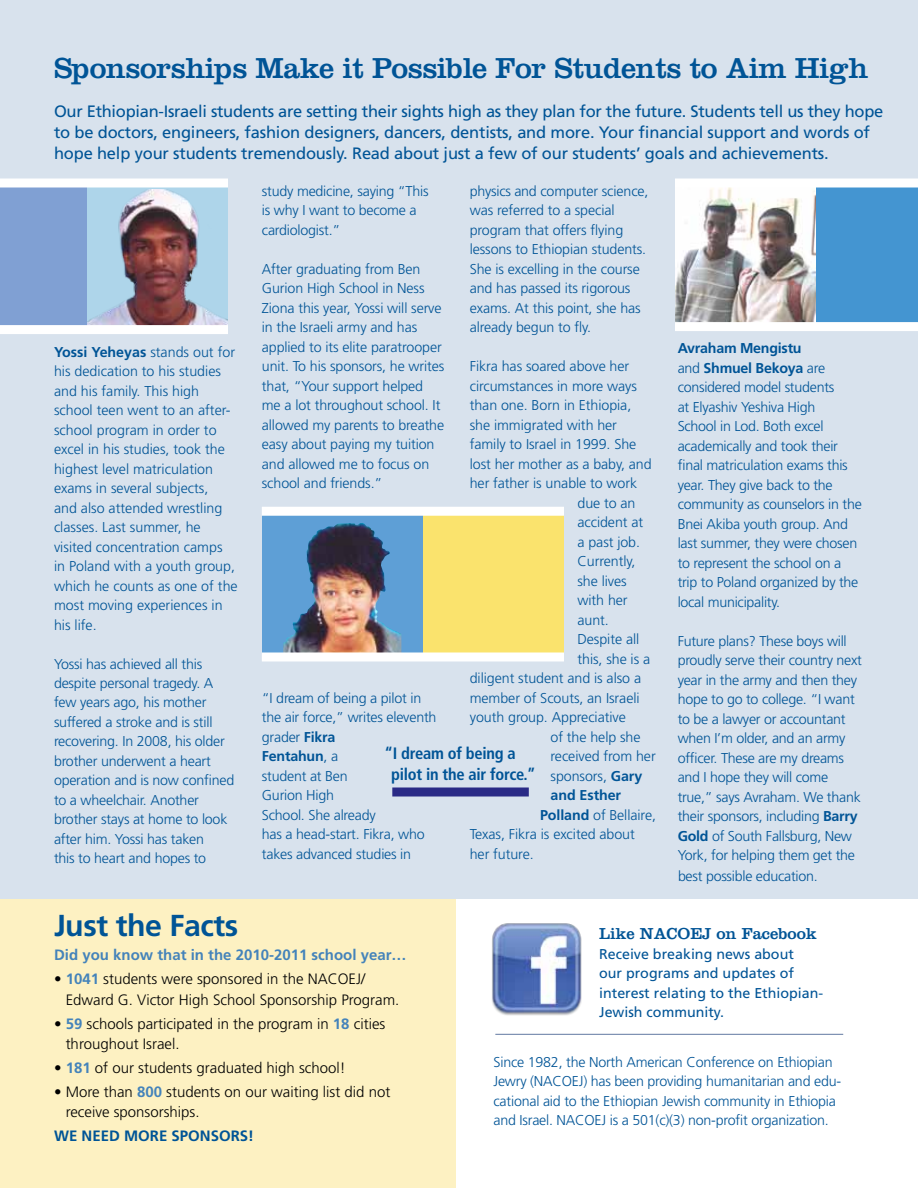
<style>
.page{position:relative;width:918px;height:1188px;background:#fff}
.page>*{position:absolute;margin:0;border:0;box-sizing:border-box;transform-origin:0 0}
.t1{font:700 30.3px "Frutiger";letter-spacing:-.015em;color:#005496}
.t2{font:30px "Clarendon";letter-spacing:-.015em;color:#005496}
.t3{font:16.5px/21px "Frutiger";letter-spacing:-.01em;color:#005496}
.t4{font:700 condensed 16.5px/21px "Frutiger";letter-spacing:-.015em;color:#005496}
.t5{font:16.5px "Clarendon";color:#005496}
.t6{font:300 15px/20.2px "Frutiger";color:#000}
.t7{font:700 15px "Frutiger";color:#4483ba}
.t8{font:700 15px "Frutiger";color:#005496}
.t9{font:300 14.25px/19.5px "Frutiger";letter-spacing:-.015em;color:#005496}
.t10{font:14.25px/19.5px "Frutiger";color:#005496}
.t11{font:700 14.25px "Frutiger";letter-spacing:-.005em;color:#005496}
.s1{font-weight:700}
.s2{font-weight:700;color:#4483ba}
</style>
<div class="page">
<div style="left:0;top:882px;width:455px;height:306px;background:#fdf1c2"></div>
<div style="left:0;top:0;width:918px;height:898px;background:#d8e2ed"></div>
<div style="left:778px;top:184px;width:140px;height:140px;background:#4495d1"></div>
<div style="left:0;top:186px;width:87px;height:147px;background:#80a0d3"></div>
<img style="left:675px;top:188px;width:140px;height:134px">
<img style="left:88px;top:189px;width:140px;height:136px">
<div style="left:0;top:178px;width:228px;height:10px;background:#fff"></div>
<div style="left:675px;top:178px;width:243px;height:10px;background:#fff"></div>
<div style="left:0;top:325px;width:228px;height:9px;background:#fff"></div>
<div style="left:675px;top:322px;width:243px;height:9px;background:#fff"></div>
<div style="left:392px;top:788px;width:137px;height:8px;background:#2a2a86"></div>
<div style="left:421px;top:513px;width:143px;height:141px;background:#fae36d"></div>
<div style="left:262px;top:513px;width:161px;height:141px;background:#5e9fd6"></div>
<img style="left:283px;top:523px;width:118px;height:129px">
<div style="left:262px;top:507px;width:302px;height:9px;background:#fff"></div>
<div style="left:262px;top:652px;width:302px;height:10px;background:#fff"></div>
<img style="left:492px;top:923px;width:90px;height:93px">
<hr style="left:495px;top:1034px;width:348px;height:1px;background:#6179a1">
<h2 class="t2" style="left:54px;top:50px;width:816px">Sponsorships Make it Possible For Students to Aim High</h2>
<p class="t3" style="left:54px;top:101px;width:831px">Our Ethiopian-Israeli students are setting their sights high as they plan for the future. Students tell us they hope to be doctors, engineers, fashion designers, dancers, dentists, and more. Your financial support and words of hope help your students tremendously. Read about just a few of our students’ goals and achievements.</p>
<p class="t9" style="left:54px;top:342px;width:185px"><span class="s1">Yossi Yeheyas</span> stands out for his dedication to his studies and his family. This high school teen went to an after&shy;school program in order to excel in his studies, took the highest level matriculation exams in several subjects,<br>and also attended wrestling classes. Last summer, he visited concentration camps<br>in Poland with a youth group, which he counts as one of the most moving experiences in his life.</p>
<p class="t9" style="left:54px;top:654px;width:182px">Yossi has achieved all this despite personal tragedy. A few years ago, his mother suffered a stroke and is still recovering. In 2008, his older brother underwent a heart operation and is now confined to a wheelchair. Another brother stays at home to look after him. Yossi has taken<br>this to heart and hopes to</p>
<p class="t9" style="left:470px;top:181px;width:180px">physics and computer science, was referred to a special program that offers flying lessons to Ethiopian students.<br>She is excelling in the course and has passed its rigorous exams. At this point, she has already begun to fly.</p>
<p class="t9" style="left:470px;top:357px;width:161px">Fikra has soared above her</p>
<p class="t9" style="left:470px;top:376px;width:169px">circumstances in more ways</p>
<p class="t9" style="left:470px;top:396px;width:163px">than one. Born in Ethiopia,</p>
<p class="t9" style="left:470px;top:415px;width:149px">she immigrated with her</p>
<p class="t9" style="left:470px;top:435px;width:168px">family to Israel in 1999. She</p>
<p class="t9" style="left:470px;top:454px;width:183px">lost her mother as a baby, and</p>
<p class="t9" style="left:470px;top:474px;width:169px">her father is unable to work</p>
<p class="t9" style="left:577px;top:493px;width:60px">due to an</p>
<p class="t9" style="left:577px;top:513px;width:67px">accident at</p>
<p class="t9" style="left:577px;top:532px;width:64px">a past job.</p>
<p class="t9" style="left:577px;top:552px;width:59px">Currently,</p>
<p class="t9" style="left:577px;top:571px;width:51px">she lives</p>
<p class="t9" style="left:577px;top:591px;width:52px">with her</p>
<p class="t9" style="left:577px;top:610px;width:33px">aunt.</p>
<p class="t9" style="left:577px;top:630px;width:63px">Despite all</p>
<p class="t9" style="left:577px;top:649px;width:74px">this, she is a</p>
<p class="t9" style="left:470px;top:669px;width:173px">diligent student and is also a</p>
<p class="t9" style="left:470px;top:688px;width:171px">member of Scouts, an Israeli</p>
<p class="t9" style="left:470px;top:708px;width:158px">youth group. Appreciative</p>
<p class="t9" style="left:551px;top:727px;width:92px">of the help she</p>
<p class="t9" style="left:551px;top:747px;width:107px">received from her</p>
<p class="t9" style="left:551px;top:766px;width:93px">sponsors, <span class="s1">Gary</span></p>
<p class="t11" style="left:551px;top:787px;width:72px">and Esther</p>
<p class="t9" style="left:540px;top:805px;width:118px"><span class="s1">Polland</span> of Bellaire,</p>
<p class="t9" style="left:470px;top:825px;width:167px">Texas, Fikra is excited about</p>
<p class="t9" style="left:470px;top:844px;width:65px">her future.</p>
<p class="t9" style="left:262px;top:181px;width:168px">study medicine, saying “This is why I want to become a cardiologist.”</p>
<p class="t9" style="left:262px;top:259px;width:184px">After graduating from Ben<br>Gurion High School in Ness<br>Ziona this year, Yossi will serve in the Israeli army and has applied to its elite paratrooper unit. To his sponsors, he writes that, “Your support helped me a lot throughout school. It allowed my parents to breathe easy about paying my tuition and allowed me to focus on school and friends.”</p>
<p class="t9" style="left:262px;top:688px;width:176px">“I dream of being a pilot in the air force,” writes eleventh grader <span class="s1">Fikra<br>Fentahun</span>, a<br>student at Ben<br>Gurion High<br>School. She already<br>has a head-start. Fikra, who takes advanced studies in</p>
<p class="t4" style="left:391px;top:743px;width:146px;text-indent:-7px">“I dream of being a pilot in the air force.”</p>
<p class="t9" style="left:678px;top:339px;width:186px"><span class="s1">Avraham Mengistu<br></span>and <span class="s1">Shmuel Bekoya</span> are considered model students<br>at Elyashiv Yeshiva High<br>School in Lod. Both excel academically and took their final matriculation exams this year. They give back to the community as counselors in the<br>Bnei Akiba youth group. And last summer, they were chosen to represent the school on a trip to Poland organized by the local municipality.</p>
<p class="t9" style="left:678px;top:631px;width:186px">Future plans? These boys will proudly serve their country next year in the army and then they hope to go to college. “I want to be a lawyer or accountant when I’m older, and an army officer. These are my dreams and I hope they will come true,” says Avraham. We thank their sponsors, including <span class="s1">Barry<br>Gold</span> of South Fallsburg, New<br>York, for helping them get the</p>
<p class="t9" style="left:678px;top:866px;width:141px">best possible education.</p>
<h1 class="t1" style="left:54px;top:908px;width:186px">Just the Facts</h1>
<p class="t7" style="left:54px;top:946px;width:354px">Did you know that in the 2010-2011 school year…</p>
<p class="t6" style="left:66px;top:969px;width:335px;text-indent:-12px"><span class="s1">•</span> <span class="s2">1041</span> students were sponsored in the NACOEJ/<br>Edward G. Victor High School Sponsorship Program.</p>
<p class="t6" style="left:66px;top:1014px;width:321px;text-indent:-12px"><span class="s1">•</span> <span class="s2">59</span> schools participated in the program in <span class="s2">18</span> cities throughout Israel.</p>
<p class="t6" style="left:54px;top:1058px;width:293px"><span class="s1">•</span> <span class="s2">181</span> of our students graduated high school!</p>
<p class="t6" style="left:66px;top:1082px;width:326px;text-indent:-12px"><span class="s1">•</span> More than <span class="s2">800</span> students on our waiting list did not receive sponsorships.</p>
<p class="t8" style="left:54px;top:1127px;width:202px">WE NEED MORE SPONSORS!</p>
<p class="t5" style="left:599px;top:924px;width:219px">Like NACOEJ on Facebook</p>
<p class="t10" style="left:599px;top:944px;width:226px">Receive breaking news about<br>our programs and updates of interest relating to the Ethiopian-<br>Jewish community.</p>
<p class="t9" style="left:494px;top:1052px;width:349px">Since 1982, the North American Conference on Ethiopian Jewry (NACOEJ) has been providing humanitarian and edu&shy;cational aid to the Ethiopian Jewish community in Ethiopia and Israel. NACOEJ is a 501(c)(3) non-profit organization.</p>
</div>
